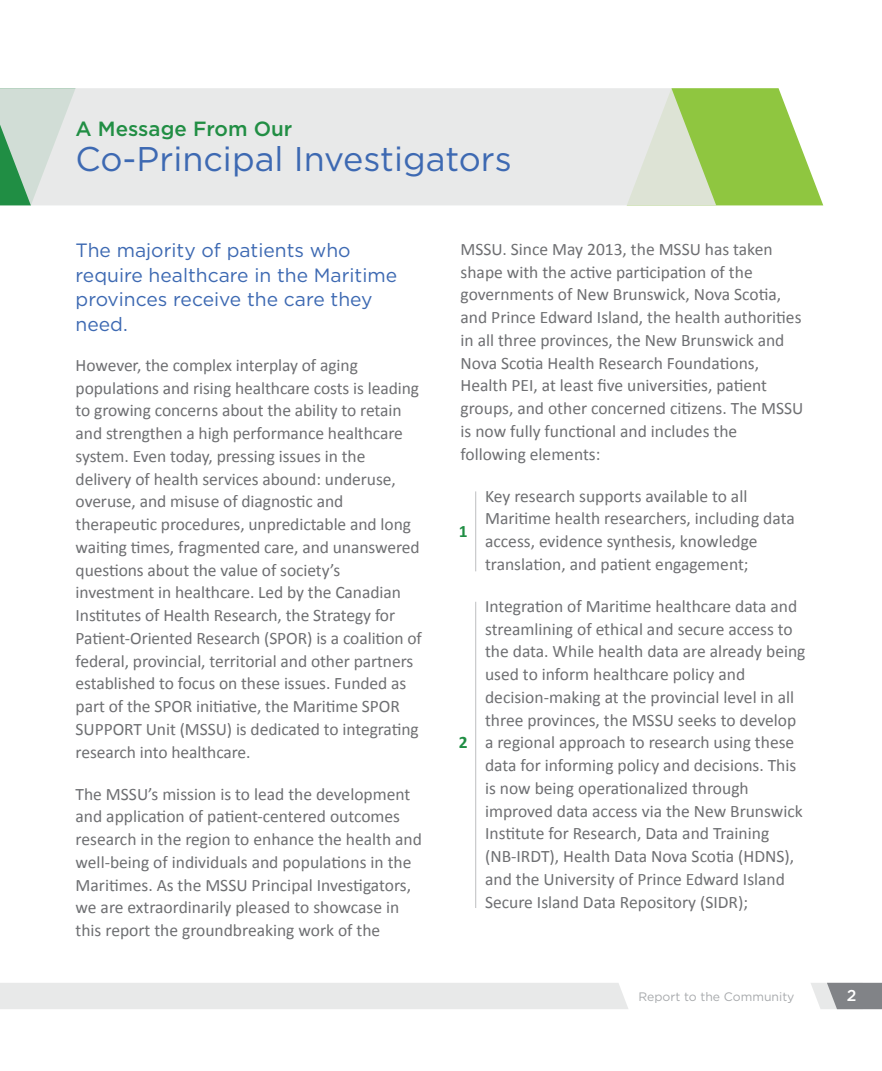
<style>
.page{position:relative;width:882px;height:1071px;background:#fff}
.page>*{position:absolute;margin:0;border:0;box-sizing:border-box;transform-origin:0 0}
.t1{font:34.3px "Gotham";color:#3d69b2}
.t2{font:500 20.47px "Gotham";color:#218e44}
.t3{font:19.25px/24.5px "Gotham";color:#3d69b2}
.t4{font:17.5px/22.8px "Calibri";color:#6e6f72}
.t5{font:700 17.5px "Calibri";color:#208e44}
.t6{font:500 15.75px "Gotham";color:#fff}
.t7{font:12.25px "Gotham";color:#a8aaad}
</style>
<div class="page">
<svg style="left:716px;top:88px;width:107px;height:117px"></svg>
<svg style="left:0;top:88px;width:716px;height:117px;background:#e0e5df"></svg>
<div style="left:0;top:983px;width:628px;height:26px;background:#e8e9e9"></div>
<svg style="left:811px;top:983px;width:71px;height:26px;background:#a0a2a5"></svg>
<hr style="left:475px;top:491px;width:1px;height:80px;background:#bdbec0">
<hr style="left:475px;top:602px;width:1px;height:306px;background:#bdbec0">
<p class="t2" style="left:76px;top:116px;width:218px">A Message From Our</p>
<h1 class="t1" style="left:76px;top:137px;width:438px">Co-Principal Investigators</h1>
<p class="t3" style="left:76px;top:238px;width:323px">The majority of patients who require healthcare in the Maritime provinces receive the care they need.</p>
<p class="t4" style="left:76px;top:354px;width:348px">However, the complex interplay of aging populations and rising healthcare costs is leading to growing concerns about the ability to retain and strengthen a high performance healthcare system. Even today, pressing issues in the delivery of health services abound: underuse, overuse, and misuse of diagnostic and therapeutic procedures, unpredictable and long waiting times, fragmented care, and unanswered questions about the value of society’s investment in healthcare. Led by the Canadian Institutes of Health Research, the Strategy for Patient-Oriented Research (SPOR) is a coalition of federal, provincial, territorial and other partners established to focus on these issues. Funded as part of the SPOR initiative, the Maritime SPOR SUPPORT Unit (MSSU) is dedicated to integrating research into healthcare.</p>
<p class="t4" style="left:76px;top:782px;width:348px">The MSSU’s mission is to lead the development and application of patient-centered outcomes research in the region to enhance the health and well-being of individuals and populations in the Maritimes. As the MSSU Principal Investigators, we are extraordinarily pleased to showcase in this report the groundbreaking work of the</p>
<p class="t4" style="left:461px;top:238px;width:344px">MSSU. Since May 2013, the MSSU has taken shape with the active participation of the governments of New Brunswick, Nova Scotia, and Prince Edward Island, the health authorities in all three provinces, the New Brunswick and Nova Scotia Health Research Foundations, Health PEI, at least five universities, patient groups, and other concerned citizens. The MSSU is now fully functional and includes the following elements:</p>
<p class="t4" style="left:485px;top:485px;width:311px">Key research supports available to all Maritime health researchers, including data access, evidence synthesis, knowledge translation, and patient engagement;</p>
<p class="t4" style="left:485px;top:595px;width:322px">Integration of Maritime healthcare data and streamlining of ethical and secure access to the data. While health data are already being used to inform healthcare policy and decision-making at the provincial level in all three provinces, the MSSU seeks to develop a regional approach to research using these data for informing policy and decisions. This is now being operationalized through improved data access via the New Brunswick Institute for Research, Data and Training (NB-IRDT), Health Data Nova Scotia (HDNS), and the University of Prince Edward Island Secure Island Data Repository (SIDR);</p>
<p class="t5" style="left:459px;top:520px;width:10px">1</p>
<p class="t5" style="left:459px;top:731px;width:10px">2</p>
<p class="t7" style="left:638px;top:988px;width:158px">Report to the Community</p>
<p class="t6" style="left:847px;top:985px;width:11px">2</p>
</div>
